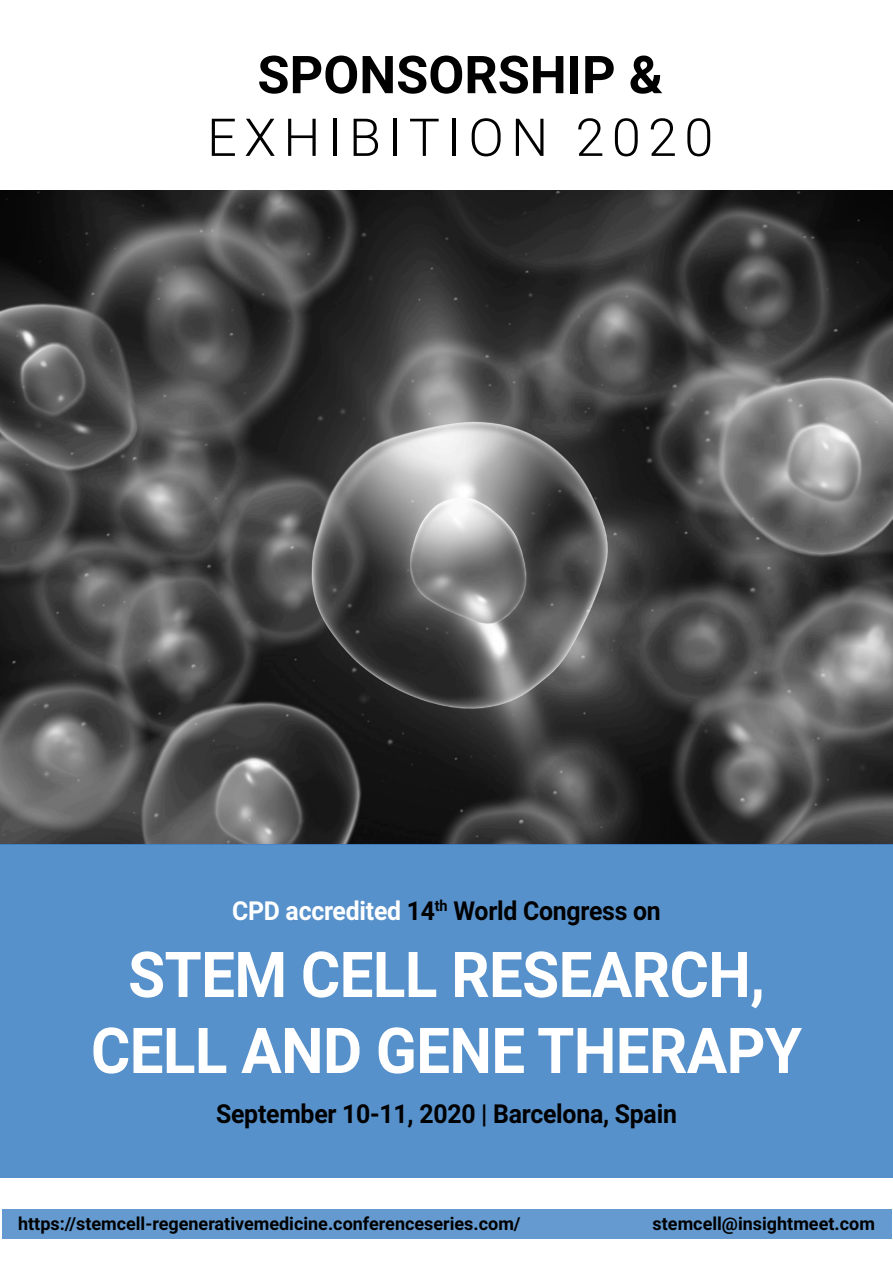
<style>
.page{position:relative;width:893px;height:1263px;background:#fff}
.page>*{position:absolute;margin:0;border:0;box-sizing:border-box;transform-origin:0 0}
.t1{font:700 63.3px "Roboto";letter-spacing:-.01em;color:#fff;scale:.95 1}
.t2{font:300 52.2px "Roboto";letter-spacing:.14em;color:#000}
.t3{font:700 52.2px "Roboto";color:#000}
.t4{font:700 26.1px "Roboto";letter-spacing:-.01em;color:#000;scale:.95 1}
.t5{font:700 18px "Roboto";color:#000}
.s1{color:#fff}
</style>
<div class="page">
<div style="left:2px;top:1209px;width:889px;height:29px;background:#649acf"></div>
<img style="left:0;top:190px;width:893px;height:654px">
<div style="left:0;top:844px;width:893px;height:334px;background:#5791cb"></div>
<p class="t3" style="left:257px;top:38px;width:407px">SPONSORSHIP &amp;</p>
<p class="t2" style="left:207px;top:101px;width:508px">EXHIBITION 2020</p>
<p class="t4" style="left:232px;top:892px;width:453px"><span class="s1">CPD accredited</span> 14<sup>th</sup> World Congress on</p>
<p class="t1" style="left:128px;top:930px;width:672px">STEM CELL RESEARCH,</p>
<p class="t1" style="left:91px;top:1006px;width:750px">CELL AND GENE THERAPY</p>
<p class="t4" style="left:216px;top:1095px;width:486px">September 10-11, 2020 | Barcelona, Spain</p>
<p class="t5" style="left:18px;top:1211px;width:504px">https://stemcell-regenerativemedicine.conferenceseries.com/</p>
<p class="t5" style="left:653px;top:1211px;width:224px">stemcell@insightmeet.com</p>
</div>
